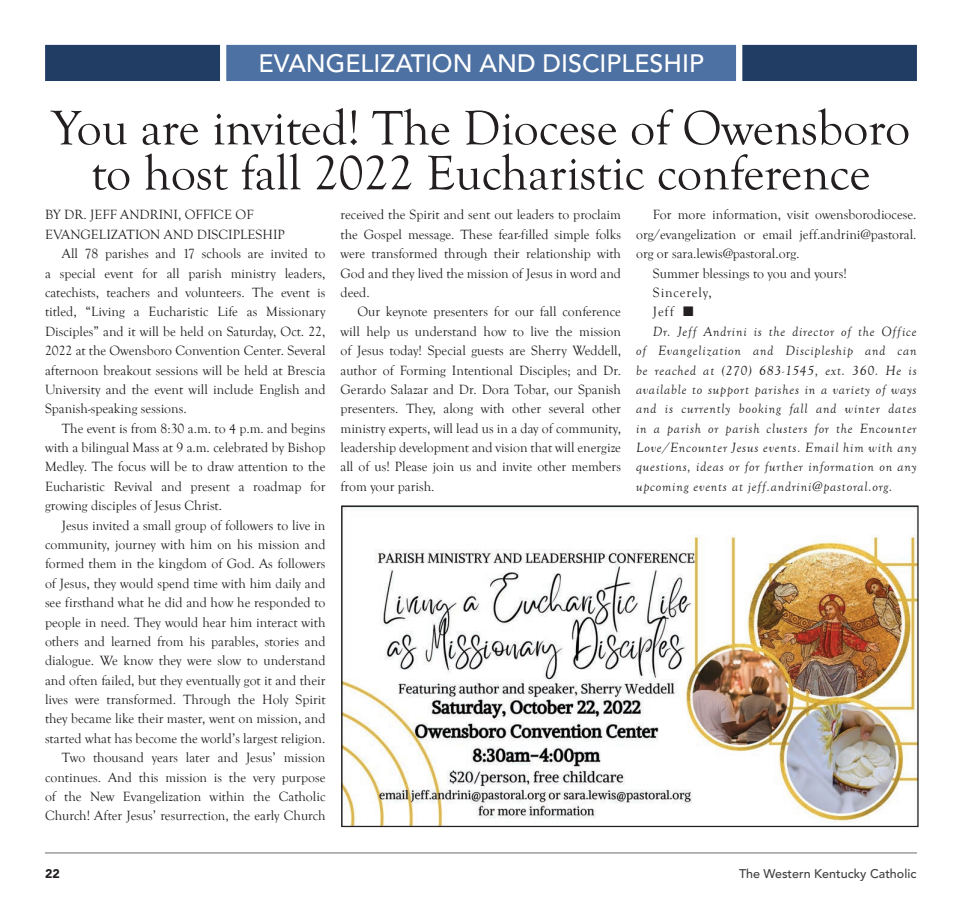
<style>
.page{position:relative;width:962px;height:923px;background:#fff}
.page>*{position:absolute;margin:0;border:0;box-sizing:border-box;transform-origin:0 0}
.t1{font:50px/45px "Goudy Old Style T";color:#231f20;text-align:center}
.t2{font:500 25px "Avenir LT Std";color:#fff}
.t3{font:13.75px/19.4px "Goudy Old Style T";color:#231f20;text-align:justify}
.t4{font:italic 13.75px "Goudy Old Style T";letter-spacing:.06em;color:#231f20}
.t5{font:13.75px "Goudy Old Style T";letter-spacing:.06em;color:#231f20}
.t6{font:500 12.5px "Avenir LT Std";color:#3e3e3f}
.t7{font:900 12.5px "Avenir LT Std";color:#231f20}
</style>
<div class="page">
<hr style="left:45px;top:852px;width:872px;height:1px;background:#939598">
<div style="left:45px;top:44px;width:872px;height:37px;background:#223d64"></div>
<div style="left:217px;top:44px;width:528px;height:37px;background:#4d71a2"></div>
<img style="left:343px;top:507px;width:574px;height:318px">
<h2 class="t2" style="left:258px;top:50px;width:447px">EVANGELIZATION AND DISCIPLESHIP</h2>
<h1 class="t1" style="left:51px;top:108px;width:860px">You are invited! The Diocese of Owensboro to host fall 2022 Eucharistic conference</h1>
<p class="t3" style="left:45px;top:206px;width:210px">BY DR. JEFF ANDRINI, OFFICE OF</p>
<p class="t3" style="left:45px;top:225px;width:241px">EVANGELIZATION AND DISCIPLESHIP</p>
<p class="t3" style="left:62px;top:245px;width:265px">All 78 parishes and 17 schools are invited to</p>
<p class="t3" style="left:45px;top:264px;width:282px">a special event for all parish ministry leaders,</p>
<p class="t3" style="left:45px;top:284px;width:282px">catechists, teachers and volunteers. The event is</p>
<p class="t3" style="left:45px;top:303px;width:282px">titled, “Living a Eucharistic Life as Missionary</p>
<p class="t3" style="left:45px;top:322px;width:282px">Disciples” and it will be held on Saturday, Oct. 22,</p>
<p class="t3" style="left:45px;top:342px;width:282px">2022 at the Owensboro Convention Center. Several</p>
<p class="t3" style="left:45px;top:361px;width:282px">afternoon breakout sessions will be held at Brescia</p>
<p class="t3" style="left:45px;top:380px;width:282px">University and the event will include English and</p>
<p class="t3" style="left:45px;top:400px;width:143px">Spanish-speaking sessions.</p>
<p class="t3" style="left:62px;top:419px;width:265px">The event is from 8:30 a.m. to 4 p.m. and begins</p>
<p class="t3" style="left:45px;top:438px;width:282px">with a bilingual Mass at 9 a.m. celebrated by Bishop</p>
<p class="t3" style="left:45px;top:458px;width:282px">Medley. The focus will be to draw attention to the</p>
<p class="t3" style="left:45px;top:477px;width:282px">Eucharistic Revival and present a roadmap for</p>
<p class="t3" style="left:45px;top:497px;width:179px">growing disciples of Jesus Christ.</p>
<p class="t3" style="left:62px;top:516px;width:265px">Jesus invited a small group of followers to live in</p>
<p class="t3" style="left:45px;top:535px;width:282px">community, journey with him on his mission and</p>
<p class="t3" style="left:45px;top:555px;width:282px">formed them in the kingdom of God. As followers</p>
<p class="t3" style="left:45px;top:574px;width:282px">of Jesus, they would spend time with him daily and</p>
<p class="t3" style="left:45px;top:593px;width:282px">see firsthand what he did and how he responded to</p>
<p class="t3" style="left:45px;top:613px;width:282px">people in need. They would hear him interact with</p>
<p class="t3" style="left:45px;top:632px;width:282px">others and learned from his parables, stories and</p>
<p class="t3" style="left:45px;top:652px;width:282px">dialogue. We know they were slow to understand</p>
<p class="t3" style="left:45px;top:671px;width:282px">and often failed, but they eventually got it and their</p>
<p class="t3" style="left:45px;top:690px;width:282px">lives were transformed. Through the Holy Spirit</p>
<p class="t3" style="left:45px;top:710px;width:282px">they became like their master, went on mission, and</p>
<p class="t3" style="left:45px;top:729px;width:282px">started what has become the world’s largest religion.</p>
<p class="t3" style="left:62px;top:748px;width:265px">Two thousand years later and Jesus’ mission</p>
<p class="t3" style="left:45px;top:768px;width:282px">continues. And this mission is the very purpose</p>
<p class="t3" style="left:45px;top:787px;width:282px">of the New Evangelization within the Catholic</p>
<p class="t3" style="left:45px;top:807px;width:282px">Church! After Jesus’ resurrection, the early Church</p>
<p class="t3" style="left:341px;top:206px;width:282px">received the Spirit and sent out leaders to proclaim the Gospel message. These fear-filled simple folks were transformed through their relationship with God and they lived the mission of Jesus in word and deed.</p>
<p class="t3" style="left:341px;top:303px;width:282px;text-indent:17px">Our keynote presenters for our fall conference will help us understand how to live the mission of Jesus today! Special guests are Sherry Weddell, author of Forming Intentional Disciples; and Dr.<br>Gerardo Salazar and Dr. Dora Tobar, our Spanish presenters. They, along with other several other ministry experts, will lead us in a day of community, leadership development and vision that will energize all of us! Please join us and invite other members from your parish.</p>
<p class="t3" style="left:653px;top:206px;width:265px">For more information, visit owensborodiocese.</p>
<p class="t3" style="left:636px;top:225px;width:282px">org/evangelization or email jeff.andrini@pastoral.</p>
<p class="t3" style="left:636px;top:245px;width:165px">org or sara.lewis@pastoral.org.</p>
<p class="t3" style="left:653px;top:264px;width:195px">Summer blessings to you and yours!</p>
<p class="t5" style="left:653px;top:287px;width:60px">Sincerely,</p>
<p class="t3" style="left:653px;top:303px;width:42px">Jeff ■</p>
<p class="t4" style="left:653px;top:326px;width:265px">Dr. Jeff Andrini is the director of the Office</p>
<p class="t4" style="left:636px;top:345px;width:282px">of Evangelization and Discipleship and can</p>
<p class="t4" style="left:636px;top:365px;width:282px">be reached at (270) 683-1545, ext. 360. He is</p>
<p class="t4" style="left:636px;top:384px;width:282px">available to support parishes in a variety of ways</p>
<p class="t4" style="left:636px;top:403px;width:282px">and is currently booking fall and winter dates</p>
<p class="t4" style="left:636px;top:423px;width:282px">in a parish or parish clusters for the Encounter</p>
<p class="t4" style="left:636px;top:442px;width:282px">Love/Encounter Jesus events. Email him with any</p>
<p class="t4" style="left:636px;top:461px;width:282px">questions, ideas or for further information on any</p>
<p class="t4" style="left:636px;top:481px;width:258px">upcoming events at jeff.andrini@pastoral.org.</p>
<p class="t7" style="left:45px;top:868px;width:16px">22</p>
<p class="t6" style="left:739px;top:866px;width:179px">The Western Kentucky Catholic</p>
</div>
